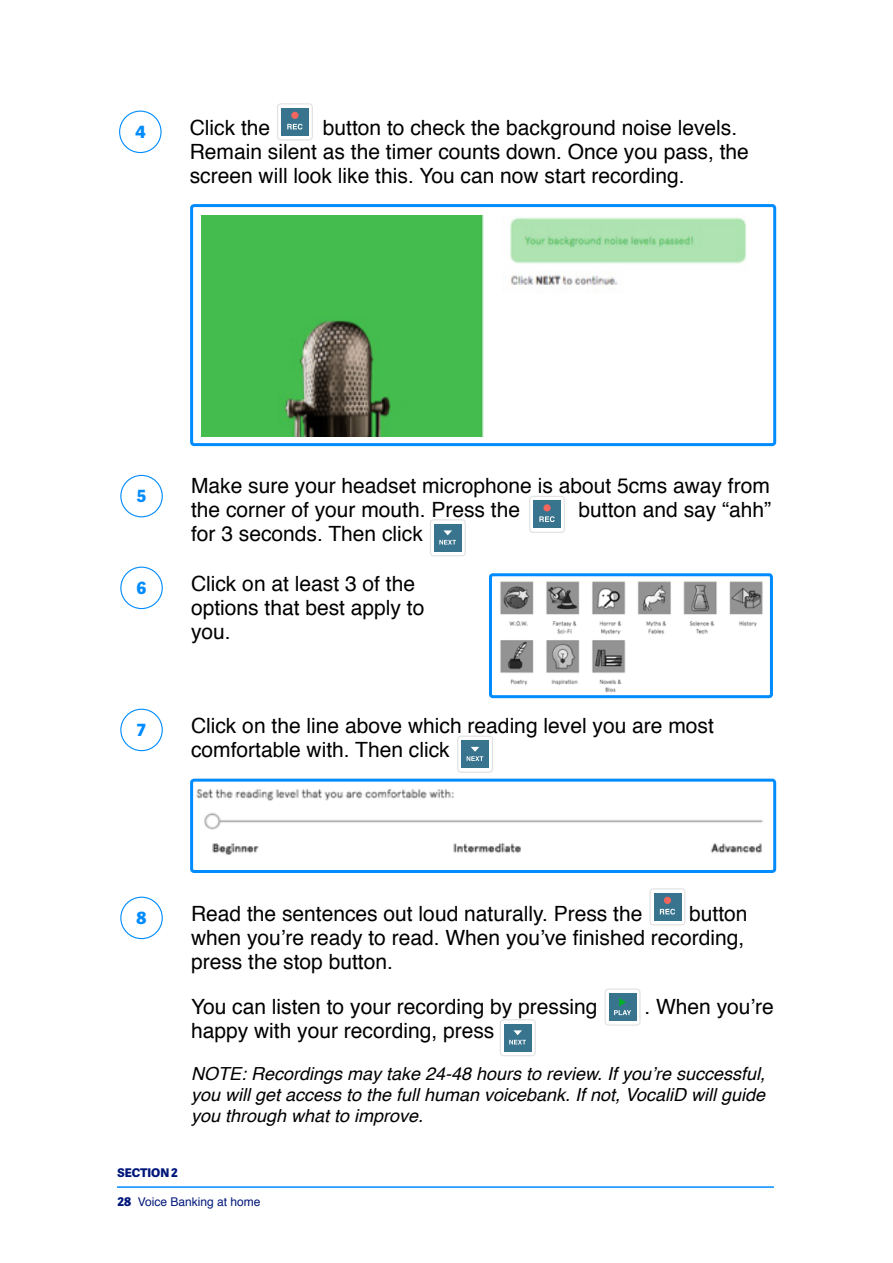
<style>
.page{position:relative;width:893px;height:1263px;background:#fff}
.page>*{position:absolute;margin:0;border:0;box-sizing:border-box;transform-origin:0 0}
.t1{font:21px/24px "Helvetica";color:#000}
.t2{font:italic 18px/21px "Helvetica";color:#000;text-align:justify}
.t3{font:800 16.8px "Adelle Sans";color:#008cff}
.t4{font:12px "Helvetica";color:#00177a}
.t5{font:800 12px "Adelle Sans";color:#00177a}
.s1{font-family:"Adelle Sans";font-weight:800}
</style>
<div class="page">
<div style="left:119px;top:111px;width:43px;height:42px;border:1px solid #008cff;border-radius:50%"></div>
<img style="left:201px;top:215px;width:546px;height:221px">
<div style="left:190px;top:204px;width:586px;height:242px;border:3px solid #008cff;border-radius:3px"></div>
<div style="left:277px;top:103px;width:36px;height:37px;border:1px solid #e3e2e3;border-radius:3px"></div>
<div style="left:281px;top:108px;width:28px;height:28px;background:#38748e"></div>
<div style="left:291px;top:112px;width:7px;height:7px;background:#f1665e;border-radius:50%"></div>
<svg style="left:287px;top:124px;width:16px;height:6px"></svg>
<div style="left:120px;top:475px;width:43px;height:42px;border:1px solid #008cff;border-radius:50%"></div>
<div style="left:430px;top:519px;width:36px;height:37px;border:1px solid #e3e2e3;border-radius:3px"></div>
<div style="left:434px;top:524px;width:28px;height:27px;background:#38748e"></div>
<svg style="left:439px;top:530px;width:17px;height:14px"></svg>
<div style="left:529px;top:496px;width:36px;height:37px;border:1px solid #e3e2e3;border-radius:3px"></div>
<div style="left:533px;top:501px;width:28px;height:27px;background:#38748e"></div>
<div style="left:543px;top:504px;width:8px;height:7px;background:#f1665e;border-radius:50%"></div>
<svg style="left:539px;top:516px;width:16px;height:6px"></svg>
<div style="left:120px;top:567px;width:43px;height:42px;border:1px solid #008cff;border-radius:50%"></div>
<img style="left:500px;top:581px;width:263px;height:112px">
<div style="left:489px;top:573px;width:284px;height:125px;border:3px solid #008cff;border-radius:2px"></div>
<div style="left:120px;top:709px;width:43px;height:42px;border:1px solid #008cff;border-radius:50%"></div>
<div style="left:457px;top:736px;width:36px;height:37px;border:1px solid #e3e2e3;border-radius:3px"></div>
<div style="left:461px;top:740px;width:28px;height:28px;background:#38748e"></div>
<svg style="left:467px;top:747px;width:16px;height:14px"></svg>
<img style="left:196px;top:789px;width:567px;height:66px">
<div style="left:190px;top:779px;width:586px;height:94px;border:3px solid #008cff;border-radius:3px"></div>
<div style="left:120px;top:897px;width:43px;height:42px;border:1px solid #008cff;border-radius:50%"></div>
<svg style="left:500px;top:1020px;width:35px;height:36px"></svg>
<div style="left:500px;top:1019px;width:36px;height:37px;border:1px solid #e3e2e3;border-radius:3px"></div>
<div style="left:504px;top:1024px;width:27px;height:27px;background:#38748e"></div>
<svg style="left:509px;top:1030px;width:17px;height:14px"></svg>
<svg style="left:650px;top:889px;width:35px;height:36px"></svg>
<div style="left:649px;top:888px;width:36px;height:37px;border:1px solid #e3e2e3;border-radius:3px"></div>
<div style="left:654px;top:893px;width:27px;height:27px;background:#38748e"></div>
<div style="left:664px;top:897px;width:7px;height:7px;background:#f1665e;border-radius:50%"></div>
<svg style="left:660px;top:909px;width:15px;height:5px"></svg>
<div style="left:605px;top:988px;width:36px;height:38px;border:1px solid #e3e2e3;border-radius:3px"></div>
<div style="left:609px;top:993px;width:27px;height:28px;background:#38748e"></div>
<svg style="left:614px;top:998px;width:17px;height:17px"></svg>
<hr style="left:117px;top:1186px;width:657px;height:2px;background:#008cff">
<p class="t3" style="left:135px;top:120px;width:12px">4</p>
<p class="t1" style="left:190px;top:116px;width:82px">Click the</p>
<p class="t1" style="left:190px;top:116px;width:561px;text-indent:133px">button to check the background noise levels.<br>Remain silent as the timer counts down. Once you pass, the screen will look like this. You can now start recording.</p>
<p class="t3" style="left:137px;top:484px;width:11px">5</p>
<p class="t1" style="left:191px;top:474px;width:580px">Make sure your headset microphone is about 5cms away from the corner of your mouth. Press the</p>
<p class="t1" style="left:579px;top:498px;width:194px">button and say “ahh”</p>
<p class="t1" style="left:191px;top:522px;width:233px">for 3 seconds. Then click</p>
<p class="t3" style="left:137px;top:576px;width:11px">6</p>
<p class="t1" style="left:191px;top:572px;width:235px">Click on at least 3 of the options that best apply to you.</p>
<p class="t3" style="left:137px;top:718px;width:11px">7</p>
<p class="t1" style="left:191px;top:714px;width:524px">Click on the line above which reading level you are most comfortable with. Then click</p>
<p class="t3" style="left:137px;top:906px;width:11px">8</p>
<p class="t1" style="left:191px;top:902px;width:453px">Read the sentences out loud naturally. Press the</p>
<p class="t1" style="left:191px;top:902px;width:558px;text-indent:498px">button when you’re ready to read. When you’ve finished recording, press the stop button.</p>
<p class="t1" style="left:191px;top:995px;width:408px">You can listen to your recording by pressing</p>
<p class="t1" style="left:644px;top:995px;width:131px">. When you’re</p>
<p class="t1" style="left:191px;top:1019px;width:305px">happy with your recording, press</p>
<p class="t2" style="left:191px;top:1064px;width:576px">NOTE: Recordings may take 24-48 hours to review. If you’re successful, you will get access to the full human voicebank. If not, VocaliD will guide you through what to improve.</p>
<p class="t5" style="left:117px;top:1164px;width:62px">SECTION 2</p>
<p class="t4" style="left:117px;top:1193px;width:145px"><span class="s1">28</span> Voice Banking at home</p>
</div>
